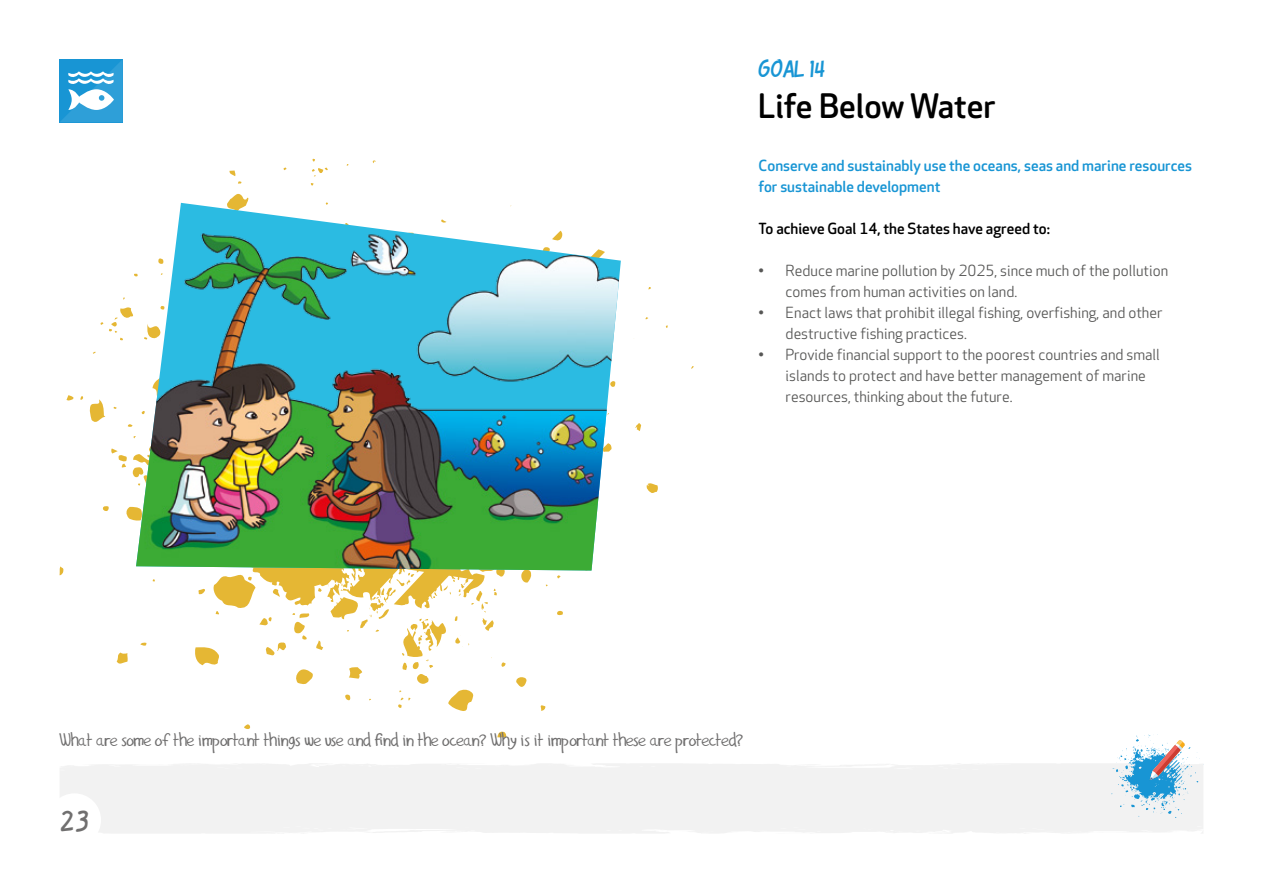
<style>
.page{position:relative;width:1263px;height:893px;background:#fff}
.page>*{position:absolute;margin:0;border:0;box-sizing:border-box;transform-origin:0 0}
.t1{font:500 33px "Apex Rounded";color:#000}
.t2{font:30px "Karmatic Revolution";color:#706f6f}
.t3{font:24px "Karmatic Revolution";color:#1895d4}
.t4{font:16.5px "Gilles'Comic Font";color:#706f6f}
.t5{font:15px/21px "Apex Rounded";color:#575756}
.t6{font:500 15px/21px "Apex Rounded";color:#1895d4}
.t7{font:500 15px "Apex Rounded";color:#000}
</style>
<div class="page">
<div style="left:60px;top:764px;width:1143px;height:69px;background:#f2f2f2"></div>
<svg style="left:60px;top:59px;width:63px;height:63px"></svg>
<svg style="left:59px;top:159px;width:635px;height:578px"></svg>
<svg style="left:136px;top:203px;width:485px;height:27px"></svg>
<img style="left:136px;top:230px;width:485px;height:340px">
<svg style="left:1112px;top:734px;width:91px;height:84px"></svg>
<div style="left:48px;top:793px;width:53px;height:53px;background:#fff;border-radius:50%"></div>
<h3 class="t3" style="left:758px;top:57px;width:68px">Goal 14</h3>
<h1 class="t1" style="left:758px;top:87px;width:239px">Life Below Water</h1>
<p class="t6" style="left:759px;top:155px;width:435px">Conserve and sustainably use the oceans, seas and marine resources for sustainable development</p>
<p class="t7" style="left:759px;top:220px;width:293px">To achieve Goal 14, the States have agreed to:</p>
<p class="t5" style="left:786px;top:260px;width:384px;text-indent:-27px">• Reduce marine pollution by 2025, since much of the pollution comes from human activities on land.</p>
<p class="t5" style="left:786px;top:302px;width:378px;text-indent:-27px">• Enact laws that prohibit illegal fishing, overfishing, and other destructive fishing practices.</p>
<p class="t5" style="left:786px;top:344px;width:376px;text-indent:-27px">• Provide financial support to the poorest countries and small islands to protect and have better management of marine resources, thinking about the future.</p>
<p class="t4" style="left:60px;top:730px;width:685px">What are some of the important things we use and find in the ocean? Why is it important these are protected?</p>
<h2 class="t2" style="left:60px;top:806px;width:31px">23</h2>
</div>
